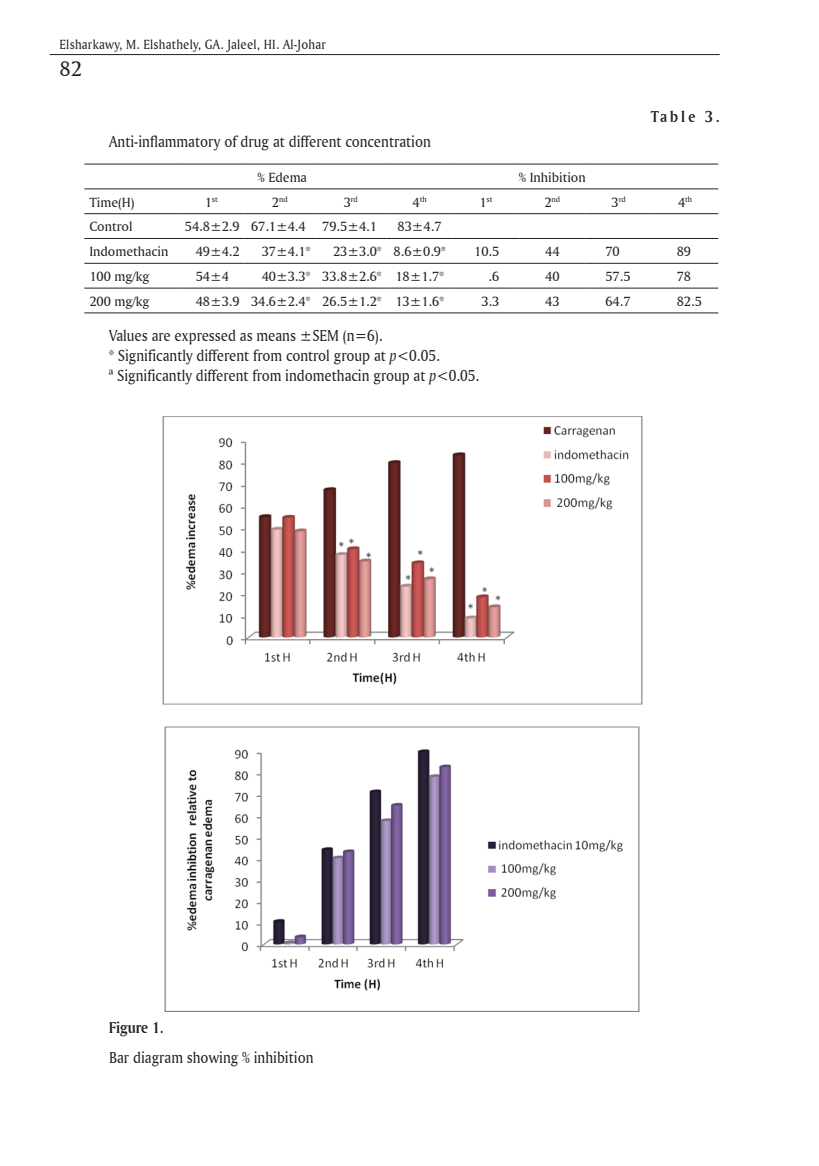
<style>
.page{position:relative;width:819px;height:1166px;background:#fff}
.page>*{position:absolute;margin:0;border:0;box-sizing:border-box;transform-origin:0 0}
.t1{font:21.88px "Amerigo L2 Roman A";color:#231f20}
.t2{font:16.62px/19.9px "Amerigo L2 Roman A";color:#231f20;scale:.9 1}
.t3{font:16.62px "Amerigo L2 Bold A";color:#231f20;scale:.9 1}
.t4{font:14px "Amerigo L2 Roman A";color:#231f20}
.t5{font:14px "Amerigo L2 Roman A";letter-spacing:.02em;color:#231f20;scale:.91 1}
.t6{font:8.22px "Amerigo L2 Roman A";color:#231f20}
.s1{font-size:14px}
.s2{color:#fff}
.s3{font-family:"Amerigo L2 Italic A"}
.s4{font-family:"Times New Roman"}
</style>
<div class="page">
<hr style="left:50px;top:54px;width:669px;height:1px;background:#231f20">
<hr style="left:84px;top:164px;width:94px;height:1px;background:#231f20">
<hr style="left:178px;top:164px;width:66px;height:1px;background:#231f20">
<hr style="left:244px;top:164px;width:71px;height:1px;background:#231f20">
<hr style="left:315px;top:164px;width:71px;height:1px;background:#231f20">
<hr style="left:386px;top:164px;width:67px;height:1px;background:#231f20">
<hr style="left:453px;top:164px;width:66px;height:1px;background:#231f20">
<hr style="left:519px;top:164px;width:66px;height:1px;background:#231f20">
<hr style="left:585px;top:164px;width:67px;height:1px;background:#231f20">
<hr style="left:652px;top:164px;width:66px;height:1px;background:#231f20">
<hr style="left:84px;top:188px;width:94px;height:1px;background:#231f20">
<hr style="left:178px;top:188px;width:66px;height:1px;background:#231f20">
<hr style="left:244px;top:188px;width:71px;height:1px;background:#231f20">
<hr style="left:315px;top:188px;width:71px;height:1px;background:#231f20">
<hr style="left:386px;top:188px;width:67px;height:1px;background:#231f20">
<hr style="left:453px;top:188px;width:66px;height:1px;background:#231f20">
<hr style="left:519px;top:188px;width:66px;height:1px;background:#231f20">
<hr style="left:585px;top:188px;width:67px;height:1px;background:#231f20">
<hr style="left:652px;top:188px;width:66px;height:1px;background:#231f20">
<hr style="left:84px;top:312px;width:94px;height:1px;background:#231f20">
<hr style="left:178px;top:312px;width:66px;height:1px;background:#231f20">
<hr style="left:244px;top:312px;width:71px;height:1px;background:#231f20">
<hr style="left:315px;top:312px;width:71px;height:1px;background:#231f20">
<hr style="left:386px;top:312px;width:67px;height:1px;background:#231f20">
<hr style="left:453px;top:312px;width:66px;height:1px;background:#231f20">
<hr style="left:519px;top:312px;width:66px;height:1px;background:#231f20">
<hr style="left:585px;top:312px;width:67px;height:1px;background:#231f20">
<hr style="left:652px;top:312px;width:66px;height:1px;background:#231f20">
<hr style="left:84px;top:213px;width:94px;height:1px;background:#231f20">
<hr style="left:178px;top:213px;width:66px;height:1px;background:#231f20">
<hr style="left:244px;top:213px;width:71px;height:1px;background:#231f20">
<hr style="left:315px;top:213px;width:71px;height:1px;background:#231f20">
<hr style="left:386px;top:213px;width:67px;height:1px;background:#231f20">
<hr style="left:453px;top:213px;width:66px;height:1px;background:#231f20">
<hr style="left:519px;top:213px;width:66px;height:1px;background:#231f20">
<hr style="left:585px;top:213px;width:67px;height:1px;background:#231f20">
<hr style="left:652px;top:213px;width:66px;height:1px;background:#231f20">
<hr style="left:84px;top:238px;width:94px;height:1px;background:#231f20">
<hr style="left:178px;top:238px;width:66px;height:1px;background:#231f20">
<hr style="left:244px;top:238px;width:71px;height:1px;background:#231f20">
<hr style="left:315px;top:238px;width:71px;height:1px;background:#231f20">
<hr style="left:386px;top:238px;width:67px;height:1px;background:#231f20">
<hr style="left:453px;top:238px;width:66px;height:1px;background:#231f20">
<hr style="left:519px;top:238px;width:66px;height:1px;background:#231f20">
<hr style="left:585px;top:238px;width:67px;height:1px;background:#231f20">
<hr style="left:652px;top:238px;width:66px;height:1px;background:#231f20">
<hr style="left:84px;top:263px;width:94px;height:1px;background:#231f20">
<hr style="left:178px;top:263px;width:66px;height:1px;background:#231f20">
<hr style="left:244px;top:263px;width:71px;height:1px;background:#231f20">
<hr style="left:315px;top:263px;width:71px;height:1px;background:#231f20">
<hr style="left:386px;top:263px;width:67px;height:1px;background:#231f20">
<hr style="left:453px;top:263px;width:66px;height:1px;background:#231f20">
<hr style="left:519px;top:263px;width:66px;height:1px;background:#231f20">
<hr style="left:585px;top:263px;width:67px;height:1px;background:#231f20">
<hr style="left:652px;top:263px;width:66px;height:1px;background:#231f20">
<hr style="left:84px;top:288px;width:94px;height:1px;background:#231f20">
<hr style="left:178px;top:288px;width:66px;height:1px;background:#231f20">
<hr style="left:244px;top:288px;width:71px;height:1px;background:#231f20">
<hr style="left:315px;top:288px;width:71px;height:1px;background:#231f20">
<hr style="left:386px;top:288px;width:67px;height:1px;background:#231f20">
<hr style="left:453px;top:288px;width:66px;height:1px;background:#231f20">
<hr style="left:519px;top:288px;width:66px;height:1px;background:#231f20">
<hr style="left:585px;top:288px;width:67px;height:1px;background:#231f20">
<hr style="left:652px;top:288px;width:66px;height:1px;background:#231f20">
<img style="left:162px;top:416px;width:480px;height:288px">
<img style="left:164px;top:726px;width:475px;height:285px">
<p class="t5" style="left:60px;top:36px;width:294px">Elsharkawy, M. Elshathely, GA. Jaleel, HI. Al-Johar</p>
<h1 class="t1" style="left:60px;top:56px;width:24px">82</h1>
<p class="t3" style="left:650px;top:106px;width:76px">Table 3.</p>
<p class="t2" style="left:109px;top:131px;width:359px">Anti-inflammatory of drug at different concentration</p>
<p class="t4" style="left:257px;top:169px;width:51px">% Edema</p>
<p class="t4" style="left:519px;top:169px;width:68px">% Inhibition</p>
<p class="t4" style="left:89px;top:194px;width:47px">Time(h)</p>
<p class="t6" style="left:205px;top:194px;width:15px"><span class="s1">1</span>st</p>
<p class="t6" style="left:272px;top:194px;width:17px"><span class="s1">2</span>nd</p>
<p class="t6" style="left:343px;top:194px;width:16px"><span class="s1">3</span>rd</p>
<p class="t6" style="left:412px;top:194px;width:16px"><span class="s1">4</span>th</p>
<p class="t6" style="left:479px;top:194px;width:15px"><span class="s1">1</span>st</p>
<p class="t6" style="left:544px;top:194px;width:17px"><span class="s1">2</span>nd</p>
<p class="t6" style="left:611px;top:194px;width:16px"><span class="s1">3</span>rd</p>
<p class="t6" style="left:678px;top:194px;width:16px"><span class="s1">4</span>th</p>
<p class="t4" style="left:89px;top:218px;width:45px">Control</p>
<p class="t4" style="left:185px;top:218px;width:258px">54.8±2.9 67.1±4.4<span class="s2">*</span> 79.5±4.1<span class="s2">*</span> 83±4.7</p>
<p class="t4" style="left:89px;top:243px;width:81px">Indomethacin</p>
<p class="t4" style="left:196px;top:243px;width:45px">49±4.2</p>
<p class="t4" style="left:262px;top:243px;width:50px">37±4.1*</p>
<p class="t4" style="left:333px;top:243px;width:114px">23±3.0* 8.6±0.9*</p>
<p class="t4" style="left:474px;top:243px;width:27px">10.5</p>
<p class="t4" style="left:545px;top:243px;width:16px">44</p>
<p class="t4" style="left:605px;top:243px;width:16px">70</p>
<p class="t4" style="left:676px;top:243px;width:16px">89</p>
<p class="t4" style="left:89px;top:268px;width:62px">100 mg/kg</p>
<p class="t4" style="left:196px;top:268px;width:35px">54±4</p>
<p class="t4" style="left:262px;top:268px;width:183px">40±3.3* 33.8±2.6* 18±1.7*</p>
<p class="t4" style="left:488px;top:268px;width:12px">.6</p>
<p class="t4" style="left:545px;top:268px;width:16px">40</p>
<p class="t4" style="left:605px;top:268px;width:27px">57.5</p>
<p class="t4" style="left:676px;top:268px;width:16px">78</p>
<p class="t4" style="left:89px;top:293px;width:62px">200 mg/kg</p>
<p class="t4" style="left:196px;top:293px;width:250px">48±3.9 34.6±2.4* 26.5±1.2* 13±1.6*</p>
<p class="t4" style="left:481px;top:293px;width:19px">3.3</p>
<p class="t4" style="left:545px;top:293px;width:16px">43</p>
<p class="t4" style="left:605px;top:293px;width:27px">64.7</p>
<p class="t4" style="left:676px;top:293px;width:27px">82.5</p>
<p class="t2" style="left:109px;top:325px;width:413px">Values are expressed as means ±SEM (n=6).<br>* Significantly different from control group at <span class="s3">p</span>&lt;0.05.<br><span class="s4">ª</span> Significantly different from indomethacin group at <span class="s3">p</span>&lt;0.05.</p>
<p class="t3" style="left:109px;top:1017px;width:60px">Figure 1.</p>
<p class="t2" style="left:109px;top:1047px;width:228px">Bar diagram showing % inhibition</p>
</div>
